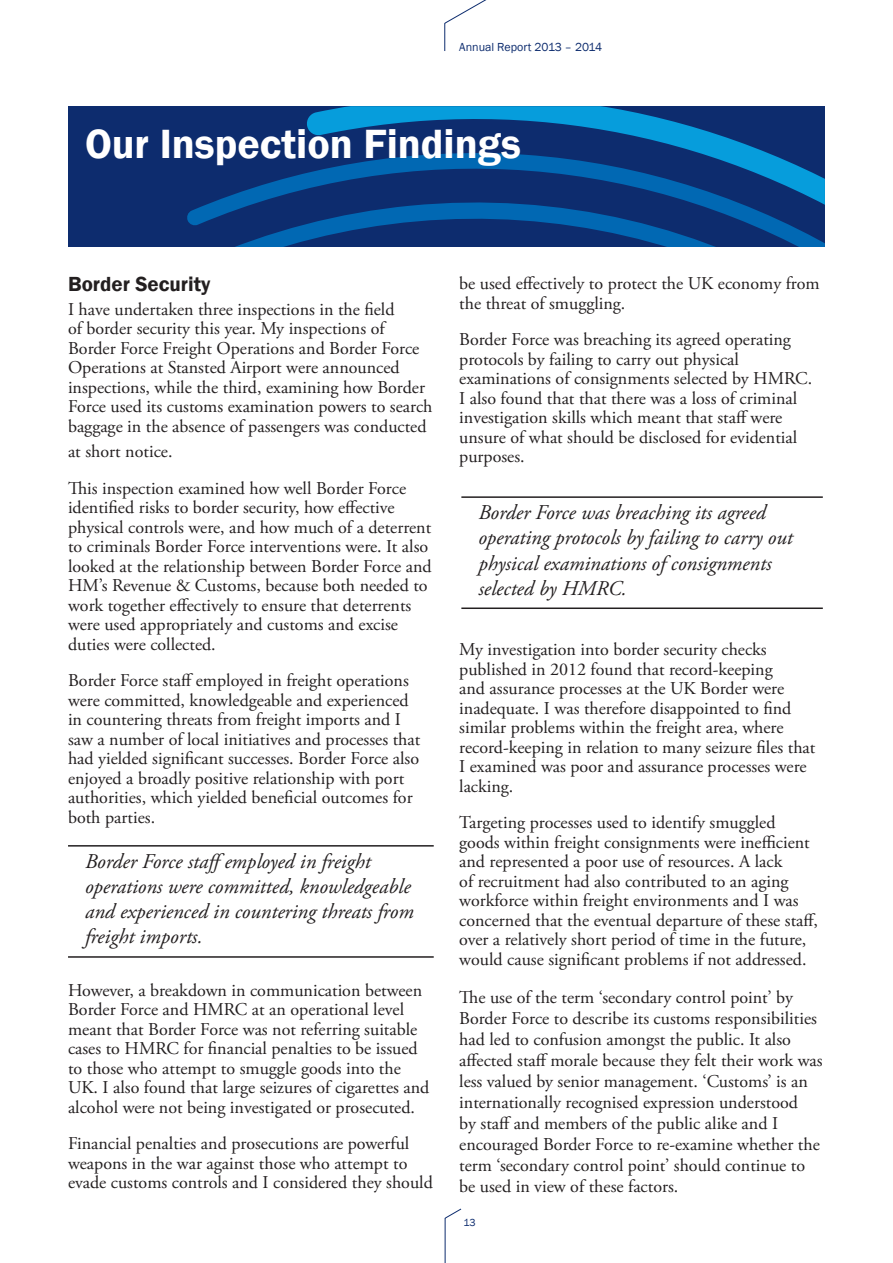
<style>
.page{position:relative;width:893px;height:1263px;background:#fff}
.page>*{position:absolute;margin:0;border:0;box-sizing:border-box;transform-origin:0 0}
.Section_Title{font:600 42px "Franklin Gothic";color:#fff}
.callout001{font:italic 21px/25.2px "Adobe Garamond Pro";color:#231f20}
.Subheading{font:600 21px "Franklin Gothic";color:#231f20}
.Body_Copy{font:18px/19.5px "Adobe Garamond Pro";color:#231f20}
.t1{font:12px "Franklin Gothic";color:#0d2c6e}
.t2{font:10.5px "Franklin Gothic";color:#0d2c6e}
</style>
<div class="page">
<svg style="left:444px;top:1208px;width:18px;height:55px"></svg>
<svg style="left:444px;top:0;width:43px;height:51px"></svg>
<div style="left:68px;top:106px;width:757px;height:141px;background:#0d2c6e"></div>
<svg style="left:307px;top:106px;width:113px;height:29px;fill:#069ddc"></svg>
<svg style="left:317px;top:135px;width:103px;height:29px"></svg>
<svg style="left:187px;top:164px;width:233px;height:83px"></svg>
<svg style="left:420px;top:106px;width:405px;height:141px"></svg>
<hr style="left:68px;top:845px;width:366px;height:1px;background:#231f20">
<hr style="left:68px;top:956px;width:366px;height:2px;background:#231f20">
<hr style="left:461px;top:496px;width:362px;height:2px;background:#231f20">
<hr style="left:461px;top:607px;width:362px;height:2px;background:#231f20">
<p class="t1" style="left:459px;top:39px;width:145px">Annual Report 2013 – 2014</p>
<p class="Section_Title" style="left:85px;top:118px;width:437px">Our Inspection Findings</p>
<p class="Subheading" style="left:68px;top:271px;width:144px">Border Security</p>
<p class="Body_Copy" style="left:68px;top:300px;width:366px">I have undertaken three inspections in the field<br>of border security this year. My inspections of Border Force Freight Operations and Border Force Operations at Stansted Airport were announced inspections, while the third, examining how Border Force used its customs examination powers to search baggage in the absence of passengers was conducted</p>
<p class="Body_Copy" style="left:68px;top:442px;width:106px">at short notice.</p>
<p class="Body_Copy" style="left:68px;top:479px;width:365px">This inspection examined how well Border Force identified risks to border security, how effective physical controls were, and how much of a deterrent to criminals Border Force interventions were. It also looked at the relationship between Border Force and HM’s Revenue &amp; Customs, because both needed to work together effectively to ensure that deterrents were used appropriately and customs and excise duties were collected.</p>
<p class="Body_Copy" style="left:68px;top:671px;width:354px">Border Force staff employed in freight operations were committed, knowledgeable and experienced in countering threats from freight imports and I saw a number of local initiatives and processes that had yielded significant successes. Border Force also enjoyed a broadly positive relationship with port authorities, which yielded beneficial outcomes for both parties.</p>
<p class="callout001" style="left:85px;top:849px;width:330px">Border Force staffemployed in freight operations were committed, knowledgeable and experienced in countering threats from freight imports.</p>
<p class="Body_Copy" style="left:68px;top:981px;width:363px">However, a breakdown in communication between Border Force and HMRC at an operational level meant that Border Force was not referring suitable cases to HMRC for financial penalties to be issued to those who attempt to smuggle goods into the UK. I also found that large seizures of cigarettes and alcohol were not being investigated or prosecuted.</p>
<p class="Body_Copy" style="left:68px;top:1134px;width:366px">Financial penalties and prosecutions are powerful weapons in the war against those who attempt to evade customs controls and I considered they should</p>
<p class="Body_Copy" style="left:459px;top:275px;width:362px">be used effectively to protect the UK economy from the threat of smuggling.</p>
<p class="Body_Copy" style="left:459px;top:331px;width:354px">Border Force was breaching its agreed operating protocols by failing to carry out physical examinations of consignments selected by HMRC.<br>I also found that that there was a loss of criminal investigation skills which meant that staff were unsure of what should be disclosed for evidential purposes.</p>
<p class="callout001" style="left:478px;top:500px;width:316px">Border Force was breaching its agreed operating protocols by failing to carry out physical examinations of consignments selected by HMRC.</p>
<p class="Body_Copy" style="left:459px;top:640px;width:358px">My investigation into border security checks published in 2012 found that record-keeping<br>and assurance processes at the UK Border were inadequate. I was therefore disappointed to find similar problems within the freight area, where record-keeping in relation to many seizure files that I examined was poor and assurance processes were lacking.</p>
<p class="Body_Copy" style="left:459px;top:813px;width:360px">Targeting processes used to identify smuggled goods within freight consignments were inefficient and represented a poor use of resources. A lack<br>of recruitment had also contributed to an aging workforce within freight environments and I was concerned that the eventual departure of these staff, over a relatively short period of time in the future, would cause significant problems if not addressed.</p>
<p class="Body_Copy" style="left:459px;top:987px;width:365px;line-height:21px">The use of the term ‘secondary control point’ by Border Force to describe its customs responsibilities had led to confusion amongst the public. It also affected staff morale because they felt their work was less valued by senior management. ‘Customs’ is an internationally recognised expression understood<br>by staff and members of the public alike and I encouraged Border Force to re-examine whether the term ‘secondary control point’ should continue to be used in view of these factors.</p>
<p class="t2" style="left:463px;top:1216px;width:14px">13</p>
</div>
